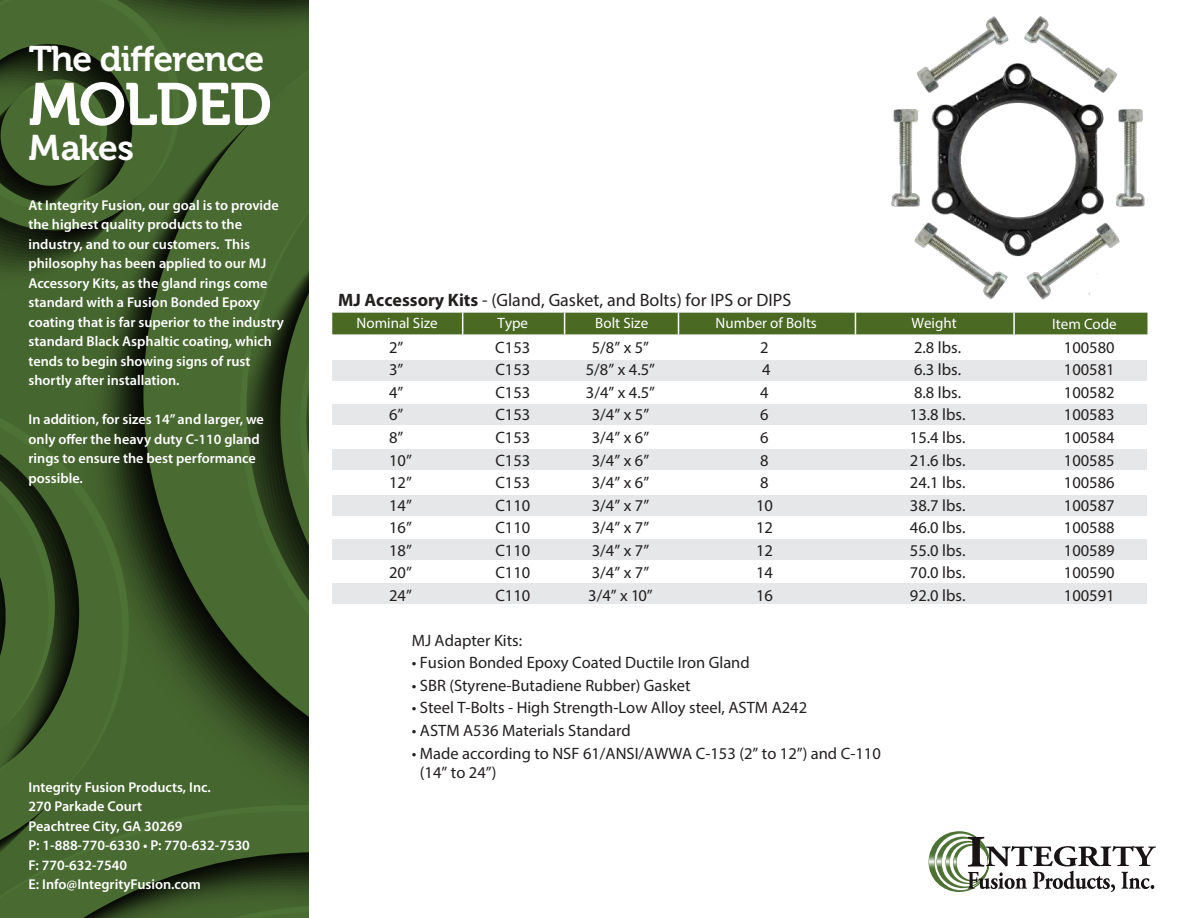
<style>
.page{position:relative;width:1188px;height:918px;background:#fff}
.page>*{position:absolute;margin:0;border:0;box-sizing:border-box;transform-origin:0 0}
.t1{font:59.55px "Museo 700";letter-spacing:-.03em;color:#fff}
.t2{font:35.55px "Museo 700";letter-spacing:-.03em;color:#fff}
.t3{font:18px "Myriad Pro";color:#221f1f}
.t4{font:16.5px/19.4px "Myriad Pro";color:#221f1f}
.t5{font:15px "Myriad Pro";color:#fff}
.t6{font:600 14.25px/19.5px "Myriad Pro";color:#fff}
.s1{font-weight:700}
</style>
<div class="page">
<img style="left:891px;top:16px;width:254px;height:284px">
<svg style="left:0;top:0;width:308px;height:918px;background:#3d5a29"></svg>
<svg style="left:928px;top:831px;width:228px;height:61px"></svg>
<div style="left:332px;top:360px;width:815px;height:21px;background:#e6e7e8"></div>
<div style="left:332px;top:404px;width:815px;height:21px;background:#e6e7e8"></div>
<div style="left:332px;top:450px;width:815px;height:20px;background:#e6e7e8"></div>
<div style="left:332px;top:495px;width:815px;height:20px;background:#e6e7e8"></div>
<div style="left:332px;top:540px;width:815px;height:20px;background:#e6e7e8"></div>
<div style="left:332px;top:583px;width:815px;height:21px;background:#e6e7e8"></div>
<div style="left:332px;top:312px;width:816px;height:22px;background:#4a6922"></div>
<hr style="left:842px;top:311px;width:306px;height:2px;background:#fff">
<hr style="left:1013px;top:313px;width:2px;height:21px;background:#fff">
<h2 class="t2" style="left:29px;top:38px;width:237px">The difference</h2>
<h1 class="t1" style="left:29px;top:70px;width:245px">MOLDED</h1>
<h2 class="t2" style="left:29px;top:126px;width:107px">Makes</h2>
<p class="t6" style="left:29px;top:197px;width:257px">At Integrity Fusion, our goal is to provide the highest quality products to the industry, and to our customers. This philosophy has been applied to our MJ Accessory Kits, as the gland rings come standard with a Fusion Bonded Epoxy coating that is far superior to the industry standard Black Asphaltic coating, which tends to begin showing signs of rust shortly after installation.</p>
<p class="t6" style="left:29px;top:411px;width:237px">In addition, for sizes 14” and larger, we only offer the heavy duty C-110 gland rings to ensure the best performance possible.</p>
<p class="t6" style="left:29px;top:779px;width:223px">Integrity Fusion Products, Inc.<br>270 Parkade Court<br>Peachtree City, GA 30269<br>P: 1-888-770-6330 • P: 770-632-7530<br>F: 770-632-7540<br>E: Info@IntegrityFusion.com</p>
<p class="t3" style="left:338px;top:293px;width:455px"><span class="s1">MJ Accessory Kits</span> - (Gland, Gasket, and Bolts) for IPS or DIPS</p>
<p class="t5" style="left:357px;top:318px;width:83px">Nominal Size</p>
<p class="t5" style="left:498px;top:318px;width:32px">Type</p>
<p class="t5" style="left:595px;top:318px;width:54px">Bolt Size</p>
<p class="t5" style="left:716px;top:318px;width:103px">Number of Bolts</p>
<p class="t5" style="left:911px;top:318px;width:47px">Weight</p>
<p class="t5" style="left:1052px;top:318px;width:66px">Item Code</p>
<p class="t4" style="left:389px;top:339px;width:16px">2”</p>
<p class="t4" style="left:495px;top:339px;width:36px">C153</p>
<p class="t4" style="left:592px;top:339px;width:59px">5/8” x 5”</p>
<p class="t4" style="left:760px;top:339px;width:10px">2</p>
<p class="t4" style="left:914px;top:339px;width:49px">2.8 lbs.</p>
<p class="t4" style="left:1064px;top:339px;width:52px">100580</p>
<p class="t4" style="left:389px;top:362px;width:16px">3”</p>
<p class="t4" style="left:495px;top:362px;width:36px">C153</p>
<p class="t4" style="left:586px;top:362px;width:71px">5/8” x 4.5”</p>
<p class="t4" style="left:762px;top:362px;width:10px">4</p>
<p class="t4" style="left:914px;top:362px;width:49px">6.3 lbs.</p>
<p class="t4" style="left:1064px;top:362px;width:52px">100581</p>
<p class="t4" style="left:389px;top:384px;width:16px">4”</p>
<p class="t4" style="left:495px;top:384px;width:36px">C153</p>
<p class="t4" style="left:586px;top:384px;width:71px">3/4” x 4.5”</p>
<p class="t4" style="left:760px;top:384px;width:10px">4</p>
<p class="t4" style="left:914px;top:384px;width:49px">8.8 lbs.</p>
<p class="t4" style="left:1064px;top:384px;width:52px">100582</p>
<p class="t4" style="left:389px;top:407px;width:16px">6”</p>
<p class="t4" style="left:495px;top:407px;width:36px">C153</p>
<p class="t4" style="left:592px;top:407px;width:59px">3/4” x 5”</p>
<p class="t4" style="left:760px;top:407px;width:10px">6</p>
<p class="t4" style="left:910px;top:407px;width:57px">13.8 lbs.</p>
<p class="t4" style="left:1064px;top:407px;width:52px">100583</p>
<p class="t4" style="left:389px;top:429px;width:16px">8”</p>
<p class="t4" style="left:495px;top:429px;width:36px">C153</p>
<p class="t4" style="left:592px;top:429px;width:59px">3/4” x 6”</p>
<p class="t4" style="left:760px;top:429px;width:10px">6</p>
<p class="t4" style="left:910px;top:429px;width:57px">15.4 lbs.</p>
<p class="t4" style="left:1064px;top:429px;width:52px">100584</p>
<p class="t4" style="left:389px;top:452px;width:24px">10”</p>
<p class="t4" style="left:495px;top:452px;width:36px">C153</p>
<p class="t4" style="left:592px;top:452px;width:59px">3/4” x 6”</p>
<p class="t4" style="left:760px;top:452px;width:10px">8</p>
<p class="t4" style="left:910px;top:452px;width:57px">21.6 lbs.</p>
<p class="t4" style="left:1064px;top:452px;width:52px">100585</p>
<p class="t4" style="left:389px;top:474px;width:24px">12”</p>
<p class="t4" style="left:495px;top:474px;width:36px">C153</p>
<p class="t4" style="left:592px;top:474px;width:59px">3/4” x 6”</p>
<p class="t4" style="left:760px;top:474px;width:10px">8</p>
<p class="t4" style="left:910px;top:474px;width:57px">24.1 lbs.</p>
<p class="t4" style="left:1064px;top:474px;width:52px">100586</p>
<p class="t4" style="left:389px;top:497px;width:24px">14”</p>
<p class="t4" style="left:495px;top:497px;width:36px">C110</p>
<p class="t4" style="left:592px;top:497px;width:59px">3/4” x 7”</p>
<p class="t4" style="left:756px;top:497px;width:18px">10</p>
<p class="t4" style="left:910px;top:497px;width:57px">38.7 lbs.</p>
<p class="t4" style="left:1064px;top:497px;width:52px">100587</p>
<p class="t4" style="left:389px;top:519px;width:24px">16”</p>
<p class="t4" style="left:495px;top:519px;width:36px">C110</p>
<p class="t4" style="left:592px;top:519px;width:59px">3/4” x 7”</p>
<p class="t4" style="left:756px;top:519px;width:18px">12</p>
<p class="t4" style="left:910px;top:519px;width:57px">46.0 lbs.</p>
<p class="t4" style="left:1064px;top:519px;width:52px">100588</p>
<p class="t4" style="left:389px;top:542px;width:24px">18”</p>
<p class="t4" style="left:495px;top:542px;width:36px">C110</p>
<p class="t4" style="left:592px;top:542px;width:59px">3/4” x 7”</p>
<p class="t4" style="left:756px;top:542px;width:18px">12</p>
<p class="t4" style="left:910px;top:542px;width:57px">55.0 lbs.</p>
<p class="t4" style="left:1064px;top:542px;width:52px">100589</p>
<p class="t4" style="left:389px;top:564px;width:24px">20”</p>
<p class="t4" style="left:495px;top:564px;width:36px">C110</p>
<p class="t4" style="left:592px;top:564px;width:59px">3/4” x 7”</p>
<p class="t4" style="left:756px;top:564px;width:18px">14</p>
<p class="t4" style="left:910px;top:564px;width:57px">70.0 lbs.</p>
<p class="t4" style="left:1064px;top:564px;width:52px">100590</p>
<p class="t4" style="left:389px;top:587px;width:24px">24”</p>
<p class="t4" style="left:495px;top:587px;width:36px">C110</p>
<p class="t4" style="left:588px;top:587px;width:66px">3/4” x 10”</p>
<p class="t4" style="left:756px;top:587px;width:18px">16</p>
<p class="t4" style="left:910px;top:587px;width:57px">92.0 lbs.</p>
<p class="t4" style="left:1064px;top:587px;width:52px">100591</p>
<p class="t4" style="left:412px;top:632px;width:112px">MJ Adapter Kits:</p>
<p class="t4" style="left:412px;top:654px;width:339px">• Fusion Bonded Epoxy Coated Ductile Iron Gland</p>
<p class="t4" style="left:412px;top:677px;width:280px">• SBR (Styrene-Butadiene Rubber) Gasket</p>
<p class="t4" style="left:412px;top:699px;width:397px">• Steel T-Bolts - High Strength-Low Alloy steel, ASTM A242</p>
<p class="t4" style="left:412px;top:722px;width:221px">• ASTM A536 Materials Standard</p>
<p class="t4" style="left:420px;top:745px;width:462px;text-indent:-8px">• Made according to NSF 61/ANSI/AWWA C-153 (2” to 12”) and C-110 (14” to 24”)</p>
</div>
